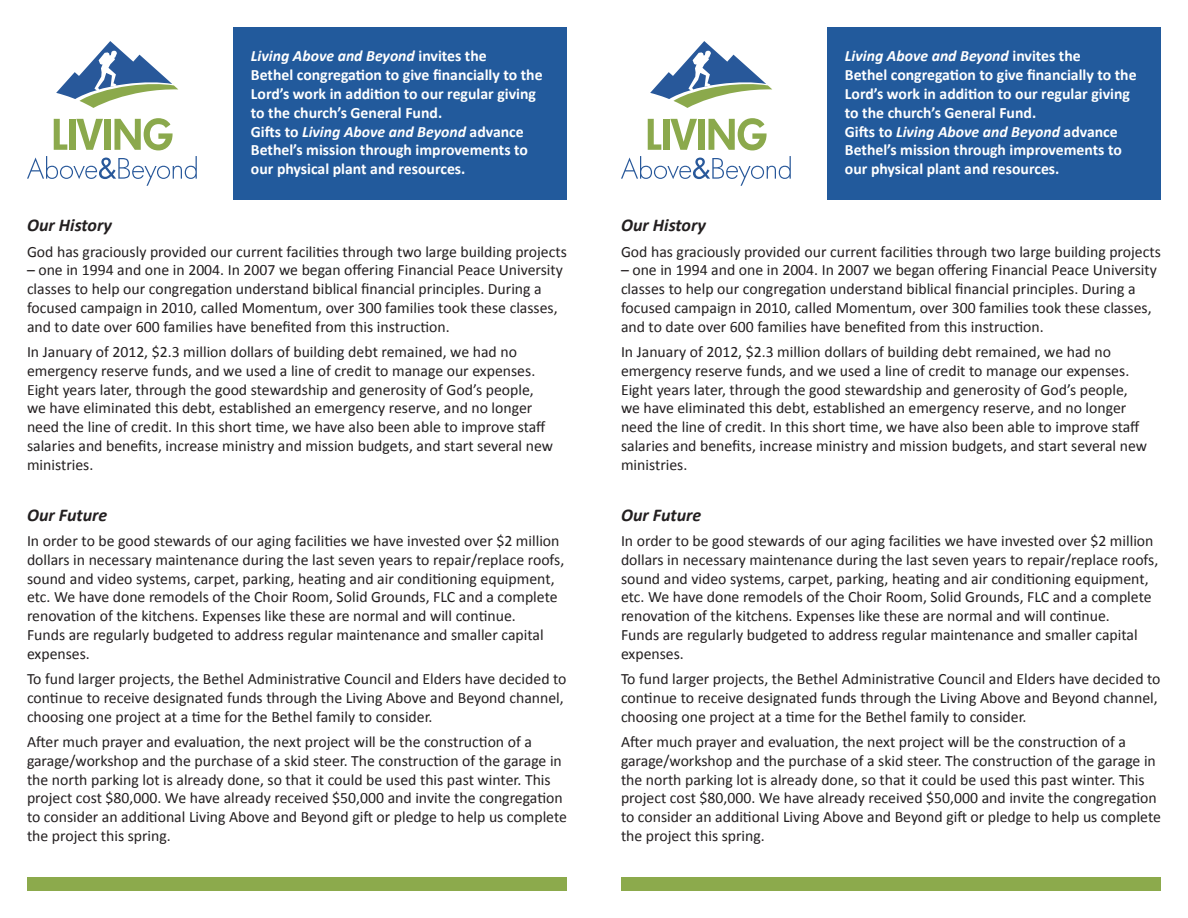
<style>
.page{position:relative;width:1188px;height:918px;background:#fff}
.page>*{position:absolute;margin:0;border:0;box-sizing:border-box;transform-origin:0 0}
.t1{font:italic 700 18px "Calibri";color:#231f20}
.t2{font:15.75px/18.8px "Calibri";color:#231f20}
.t3{font:700 15.75px/18.9px "Calibri";color:#fff}
.s1{font-style:italic}
</style>
<div class="page">
<div style="left:233px;top:27px;width:334px;height:173px;background:#225a9c"></div>
<div style="left:827px;top:27px;width:334px;height:173px;background:#225a9c"></div>
<div style="left:27px;top:878px;width:540px;height:13px;background:#8caa4c"></div>
<div style="left:621px;top:878px;width:540px;height:13px;background:#8caa4c"></div>
<svg style="left:54px;top:119px;width:13px;height:31px"></svg>
<div style="left:69px;top:119px;width:6px;height:31px;background:#8ba94c"></div>
<svg style="left:76px;top:119px;width:27px;height:31px"></svg>
<div style="left:104px;top:119px;width:6px;height:31px;background:#8ba94c"></div>
<svg style="left:114px;top:118px;width:59px;height:32px"></svg>
<svg style="left:27px;top:156px;width:170px;height:30px"></svg>
<svg style="left:56px;top:41px;width:122px;height:67px"></svg>
<svg style="left:648px;top:119px;width:13px;height:31px"></svg>
<div style="left:663px;top:119px;width:6px;height:31px;background:#8ba94c"></div>
<svg style="left:670px;top:119px;width:27px;height:31px"></svg>
<div style="left:698px;top:119px;width:6px;height:31px;background:#8ba94c"></div>
<svg style="left:708px;top:118px;width:59px;height:32px"></svg>
<svg style="left:621px;top:156px;width:170px;height:30px"></svg>
<svg style="left:650px;top:41px;width:122px;height:67px"></svg>
<p class="t3" style="left:251px;top:46px;width:293px"><span class="s1">Living Above and Beyond</span> invites the<br>Bethel congregation to give financially to the Lord’s work in addition to our regular giving to the church’s General Fund.<br>Gifts to <span class="s1">Living Above and Beyond</span> advance Bethel’s mission through improvements to our physical plant and resources.</p>
<p class="t3" style="left:845px;top:46px;width:293px"><span class="s1">Living Above and Beyond</span> invites the<br>Bethel congregation to give financially to the Lord’s work in addition to our regular giving to the church’s General Fund.<br>Gifts to <span class="s1">Living Above and Beyond</span> advance Bethel’s mission through improvements to our physical plant and resources.</p>
<p class="t1" style="left:27px;top:214px;width:87px">Our History</p>
<p class="t2" style="left:27px;top:242px;width:541px">God has graciously provided our current facilities through two large building projects</p>
<p class="t2" style="left:27px;top:261px;width:537px">– one in 1994 and one in 2004. In 2007 we began offering Financial Peace University classes to help our congregation understand biblical financial principles. During a focused campaign in 2010, called Momentum, over 300 families took these classes, and to date over 600 families have benefited from this instruction.</p>
<p class="t2" style="left:27px;top:343px;width:528px">In January of 2012, $2.3 million dollars of building debt remained, we had no emergency reserve funds, and we used a line of credit to manage our expenses.<br>Eight years later, through the good stewardship and generosity of God’s people, we have eliminated this debt, established an emergency reserve, and no longer need the line of credit. In this short time, we have also been able to improve staff salaries and benefits, increase ministry and mission budgets, and start several new ministries.</p>
<p class="t1" style="left:27px;top:503px;width:82px">Our Future</p>
<p class="t2" style="left:27px;top:532px;width:539px">In order to be good stewards of our aging facilities we have invested over $2 million dollars in necessary maintenance during the last seven years to repair/replace roofs, sound and video systems, carpet, parking, heating and air conditioning equipment, etc. We have done remodels of the Choir Room, Solid Grounds, FLC and a complete renovation of the kitchens. Expenses like these are normal and will continue.<br>Funds are regularly budgeted to address regular maintenance and smaller capital expenses.</p>
<p class="t2" style="left:27px;top:670px;width:541px">To fund larger projects, the Bethel Administrative Council and Elders have decided to continue to receive designated funds through the Living Above and Beyond channel, choosing one project at a time for the Bethel family to consider.</p>
<p class="t2" style="left:27px;top:733px;width:541px">After much prayer and evaluation, the next project will be the construction of a garage/workshop and the purchase of a skid steer. The construction of the garage in the north parking lot is already done, so that it could be used this past winter. This project cost $80,000. We have already received $50,000 and invite the congregation to consider an additional Living Above and Beyond gift or pledge to help us complete the project this spring.</p>
<p class="t1" style="left:621px;top:214px;width:87px">Our History</p>
<p class="t2" style="left:621px;top:242px;width:541px">God has graciously provided our current facilities through two large building projects</p>
<p class="t2" style="left:621px;top:261px;width:537px">– one in 1994 and one in 2004. In 2007 we began offering Financial Peace University classes to help our congregation understand biblical financial principles. During a focused campaign in 2010, called Momentum, over 300 families took these classes, and to date over 600 families have benefited from this instruction.</p>
<p class="t2" style="left:621px;top:343px;width:528px">In January of 2012, $2.3 million dollars of building debt remained, we had no emergency reserve funds, and we used a line of credit to manage our expenses.<br>Eight years later, through the good stewardship and generosity of God’s people, we have eliminated this debt, established an emergency reserve, and no longer need the line of credit. In this short time, we have also been able to improve staff salaries and benefits, increase ministry and mission budgets, and start several new ministries.</p>
<p class="t1" style="left:621px;top:503px;width:82px">Our Future</p>
<p class="t2" style="left:621px;top:532px;width:539px">In order to be good stewards of our aging facilities we have invested over $2 million dollars in necessary maintenance during the last seven years to repair/replace roofs, sound and video systems, carpet, parking, heating and air conditioning equipment, etc. We have done remodels of the Choir Room, Solid Grounds, FLC and a complete renovation of the kitchens. Expenses like these are normal and will continue.<br>Funds are regularly budgeted to address regular maintenance and smaller capital expenses.</p>
<p class="t2" style="left:621px;top:670px;width:541px">To fund larger projects, the Bethel Administrative Council and Elders have decided to continue to receive designated funds through the Living Above and Beyond channel, choosing one project at a time for the Bethel family to consider.</p>
<p class="t2" style="left:621px;top:733px;width:541px">After much prayer and evaluation, the next project will be the construction of a garage/workshop and the purchase of a skid steer. The construction of the garage in the north parking lot is already done, so that it could be used this past winter. This project cost $80,000. We have already received $50,000 and invite the congregation to consider an additional Living Above and Beyond gift or pledge to help us complete the project this spring.</p>
</div>
